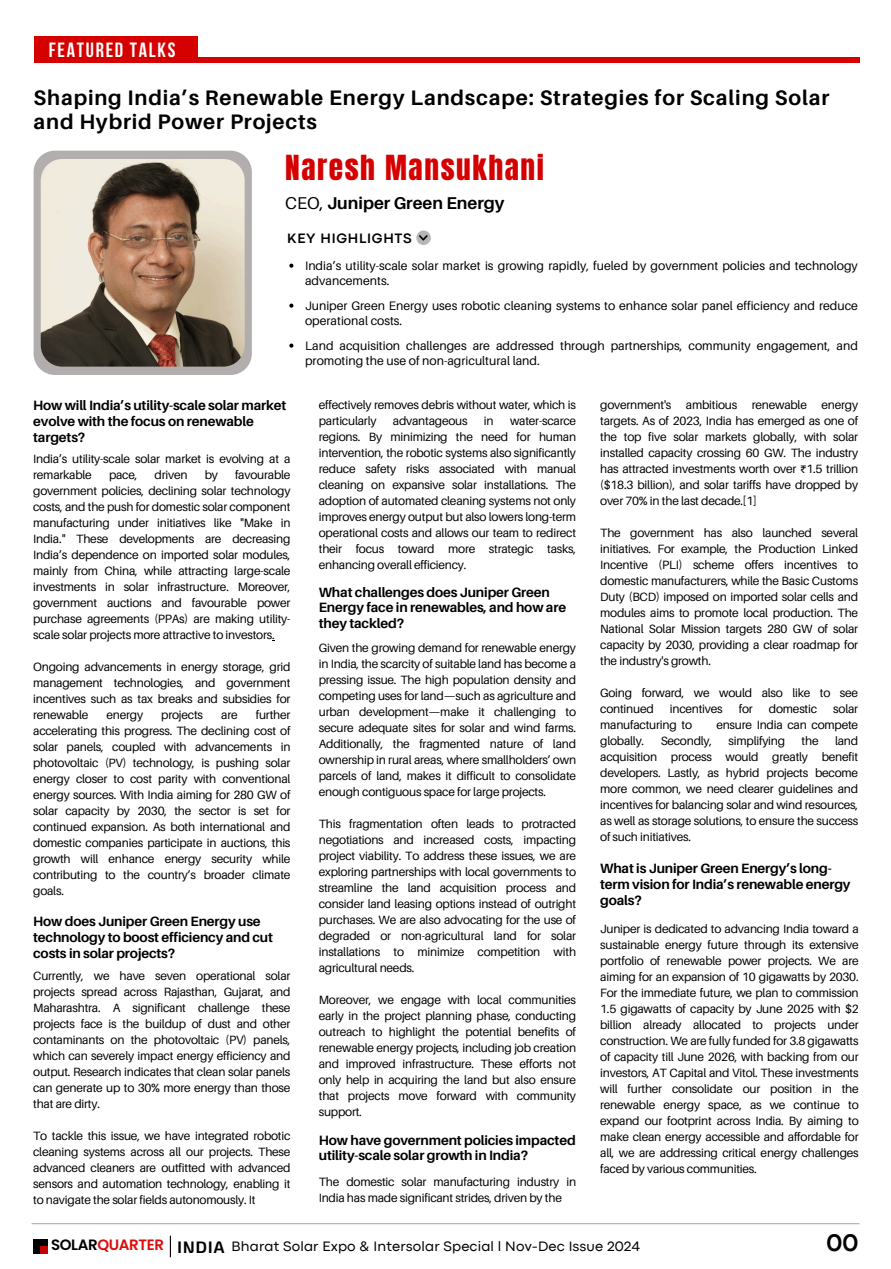
<style>
.page{position:relative;width:891px;height:1269px;background:#fff}
.page>*{position:absolute;margin:0;border:0;box-sizing:border-box;transform-origin:0 0}
.t1{font:29.4px "Anton";letter-spacing:.055em;color:#d50000}
.t2{font:700 25.05px "Codec Pro";color:#000}
.t3{font:700 21px/24.8px "Aileron";letter-spacing:.04em;color:#000}
.t4{font:700 20.55px "Bebas Neue";letter-spacing:.085em;color:#fff}
.t5{font:700 17.1px "Aileron";color:#000}
.t6{font:700 16.35px "Ko Ho";letter-spacing:.04em;color:#000}
.t7{font:600 15px "Poppins";letter-spacing:-.025em;color:#dd0d0d}
.t8{font:14.25px "Codec Pro";letter-spacing:.01em;color:#000}
.t9{font:700 14.25px "Codec Pro";letter-spacing:.05em;color:#000}
.t10{font:700 13.5px/15.8px "Aileron";letter-spacing:-.01em;color:#000}
.t11{font:12.3px/15.3px "Aileron";color:#000}
.t12{font:12px/16px "Aileron";letter-spacing:-.02em;color:#000;text-align:justify}
.s1{font-weight:400}
.s2{font-family:"Noto Sans Gurmukhi"}
.s3{color:#000}
</style>
<div class="page">
<div style="left:34px;top:36px;width:163px;height:27px;background:#d50000"></div>
<div style="left:191px;top:57px;width:669px;height:6px;background:#d50000"></div>
<div style="left:416px;top:231px;width:15px;height:14px;background:#b6b6b6;border-radius:50%"></div>
<svg style="left:419px;top:235px;width:9px;height:6px"></svg>
<svg style="left:289px;top:264px;width:4px;height:4px"></svg>
<svg style="left:289px;top:304px;width:4px;height:4px"></svg>
<svg style="left:289px;top:344px;width:4px;height:4px"></svg>
<hr style="left:32px;top:1223px;width:827px;height:1px;background:#ababab">
<svg style="left:170px;top:1236px;width:1px;height:21px"></svg>
<div style="left:34px;top:1239px;width:14px;height:15px;background:#000"></div>
<div style="left:41px;top:1246px;width:7px;height:8px;background:#c50000"></div>
<div style="left:34px;top:151px;width:218px;height:224px;background:#b2aeae;border-radius:21px"></div>
<img style="left:41px;top:159px;width:203px;height:208px;border-radius:21px">
<p class="t4" style="left:49px;top:41px;width:128px">FEATURED TALKS</p>
<p class="t3" style="left:34px;top:84px;width:797px">Shaping India’s Renewable Energy Landscape: Strategies for Scaling Solar and Hybrid Power Projects</p>
<p class="t1" style="left:285px;top:147px;width:260px">Naresh Mansukhani</p>
<p class="t5" style="left:285px;top:192px;width:221px"><span class="s1">CEO,</span> Juniper Green Energy</p>
<h2 class="t9" style="left:287px;top:233px;width:126px">KEY HIGHLIGHTS</h2>
<h3 class="t11" style="left:305px;top:258px;width:554px">India’s utility-scale solar market is growing rapidly, fueled by government policies and technology advancements.</h3>
<p class="t11" style="left:305px;top:298px;width:554px">Juniper Green Energy uses robotic cleaning systems to enhance solar panel efficiency and reduce operational costs.</p>
<h1 class="t11" style="left:305px;top:338px;width:554px">Land acquisition challenges are addressed through partnerships, community engagement, and promoting the use of non-agricultural land.</h1>
<h5 class="t12" style="left:600px;top:396px;width:260px">government's ambitious renewable energy targets. As of 2023, India has emerged as one of the top five solar markets globally, with solar installed capacity crossing 60 GW. The industry has attracted investments worth over <span class="s2">₹</span>1.5 trillion ($18.3 billion), and solar tariffs have dropped by over 70% in the last decade.[1]</h5>
<p class="t12" style="left:600px;top:524px;width:260px">The government has also launched several initiatives. For example, the Production Linked Incentive (PLI) scheme offers incentives to domestic manufacturers, while the Basic Customs Duty (BCD) imposed on imported solar cells and modules aims to promote local production. The National Solar Mission targets 280 GW of solar capacity by 2030, providing a clear roadmap for the industry's growth.</p>
<h6 class="t12" style="left:600px;top:684px;width:260px">Going forward, we would also like to see continued</h6>
<p class="t12" style="left:319px;top:396px;width:259px">effectively removes debris without water, which is particularly</p>
<p class="t10" style="left:33px;top:397px;width:255px">How will India’s utility-scale solar market evolve with the focus on renewable targets?</p>
<p class="t12" style="left:33px;top:450px;width:259px">India’s utility-scale solar market is evolving at a remarkable</p>
<p class="t12" style="left:393px;top:412px;width:76px">advantageous</p>
<p class="t12" style="left:484px;top:412px;width:11px">in</p>
<p class="t12" style="left:319px;top:412px;width:259px;text-indent:191px">water-scarce regions. By minimizing the need for human intervention, the robotic systems also significantly reduce safety risks associated with manual cleaning on expansive solar installations. The adoption of automated cleaning systems not only improves energy output but also lowers long-term operational costs and allows our team to redirect their focus toward more strategic tasks, enhancing overall efficiency.</p>
<p class="t12" style="left:33px;top:466px;width:259px;text-indent:202px">favourable government policies, declining solar technology costs, and the push for domestic solar component manufacturing under initiatives like "Make in India." These developments are decreasing India’s dependence on imported solar modules, mainly from China, while attracting large-scale investments in solar infrastructure. Moreover, government auctions and favourable power purchase agreements (PPAs) are making utility&shy;scale solar projects more attractive to investors.</p>
<p class="t12" style="left:33px;top:658px;width:259px">Ongoing advancements in energy storage, grid management technologies, and government incentives such as tax breaks and subsidies for renewable</p>
<p class="t12" style="left:109px;top:466px;width:30px">pace,</p>
<p class="t12" style="left:155px;top:466px;width:34px">driven</p>
<p class="t12" style="left:205px;top:466px;width:15px">by</p>
<p class="t10" style="left:319px;top:584px;width:249px">What challenges does Juniper Green<br>Energy face in renewables, and how are they tackled?</p>
<p class="t12" style="left:319px;top:639px;width:259px">Given the growing demand for renewable energy in India, the scarcity of suitable land has become a pressing issue. The high population density and competing uses for land—such as agriculture and urban development—make it challenging to secure adequate sites for solar and wind farms.<br>Additionally, the fragmented nature of land ownership in rural areas, where smallholders’ own parcels of land, makes it difficult to consolidate enough contiguous space for large projects.</p>
<p class="t12" style="left:319px;top:815px;width:259px">This fragmentation often leads to protracted negotiations and increased costs, impacting project viability. To address these issues, we are exploring partnerships with local governments to streamline the land acquisition process and consider land leasing options instead of outright purchases. We are also advocating for the use of degraded or non-agricultural land for solar installations to minimize competition with agricultural needs.</p>
<h6 class="t12" style="left:319px;top:991px;width:259px">Moreover, we engage with local communities early in the project planning phase, conducting outreach to highlight the potential benefits of renewable energy projects, including job creation and improved infrastructure. These efforts not only help in acquiring the land but also ensure that projects move forward with community support.</h6>
<h6 class="t12" style="left:670px;top:700px;width:54px">incentives</h6>
<h6 class="t12" style="left:739px;top:700px;width:16px">for</h6>
<h6 class="t12" style="left:769px;top:700px;width:50px">domestic</h6>
<h6 class="t12" style="left:833px;top:700px;width:26px">solar</h6>
<h6 class="t12" style="left:600px;top:716px;width:93px">manufacturing to</h6>
<h6 class="t12" style="left:716px;top:716px;width:143px">ensure India can compete</h6>
<h6 class="t12" style="left:600px;top:732px;width:46px">globally.</h6>
<h6 class="t12" style="left:661px;top:732px;width:53px">Secondly,</h6>
<h6 class="t12" style="left:729px;top:732px;width:58px">simplifying</h6>
<h6 class="t12" style="left:802px;top:732px;width:19px">the</h6>
<p class="t12" style="left:33px;top:706px;width:259px;text-indent:223px">further accelerating this progress. The declining cost of solar panels, coupled with advancements in photovoltaic (PV) technology, is pushing solar energy closer to cost parity with conventional energy sources. With India aiming for 280 GW of solar capacity by 2030, the sector is set for continued expansion. As both international and domestic companies participate in auctions, this growth will enhance energy security while contributing to the country’s broader climate goals.</p>
<p class="t12" style="left:106px;top:706px;width:38px">energy</p>
<p class="t12" style="left:161px;top:706px;width:43px">projects</p>
<p class="t12" style="left:221px;top:706px;width:18px">are</p>
<h6 class="t12" style="left:600px;top:732px;width:260px;text-indent:235px">land acquisition process would greatly benefit developers. Lastly, as hybrid projects become more common, we need clearer guidelines and incentives for balancing solar and wind resources, as well as storage solutions, to ensure the success of such initiatives.</h6>
<p class="t10" style="left:600px;top:860px;width:252px">What is Juniper Green Energy’s long&shy;term vision for India’s renewable energy goals?</p>
<p class="t10" style="left:33px;top:913px;width:241px">How does Juniper Green Energy use technology to boost efficiency and cut costs in solar projects?</p>
<p class="t12" style="left:600px;top:920px;width:260px">Juniper is dedicated to advancing India toward a sustainable energy future through its extensive portfolio of renewable power projects. We are aiming for an expansion of 10 gigawatts by 2030.<br>For the immediate future, we plan to commission 1.5 gigawatts of capacity by June 2025 with $2 billion already allocated to projects under construction. We are fully funded for 3.8 gigawatts of capacity till June 2026, with backing from our investors, AT Capital and Vitol. These investments will further consolidate our position in the renewable energy space, as we continue to expand our footprint across India. By aiming to make clean energy accessible and affordable for all, we are addressing critical energy challenges faced by various communities.</p>
<h4 class="t12" style="left:33px;top:968px;width:259px">Currently, we have seven operational solar projects spread across Rajasthan, Gujarat, and Maharashtra. A significant challenge these projects face is the buildup of dust and other contaminants on the photovoltaic (PV) panels, which can severely impact energy efficiency and output. Research indicates that clean solar panels can generate up to 30% more energy than those that are dirty.</h4>
<p class="t12" style="left:33px;top:1128px;width:259px">To tackle this issue, we have integrated robotic cleaning systems across all our projects. These advanced cleaners are outfitted with advanced sensors and automation technology, enabling it to navigate the solar fields autonomously. It</p>
<p class="t10" style="left:319px;top:1132px;width:258px">How have government policies impacted utility-scale solar growth in India?</p>
<p class="t12" style="left:319px;top:1174px;width:259px">The domestic solar manufacturing industry in<br>India has made significant strides, driven by the</p>
<p class="t7" style="left:51px;top:1234px;width:114px"><span class="s3">SOLAR</span>QUARTER</p>
<p class="t6" style="left:177px;top:1236px;width:49px">INDIA</p>
<p class="t8" style="left:232px;top:1241px;width:410px">Bharat Solar Expo &amp; Intersolar Special l Nov-Dec Issue 2024</p>
<p class="t2" style="left:826px;top:1234px;width:34px">00</p>
</div>
